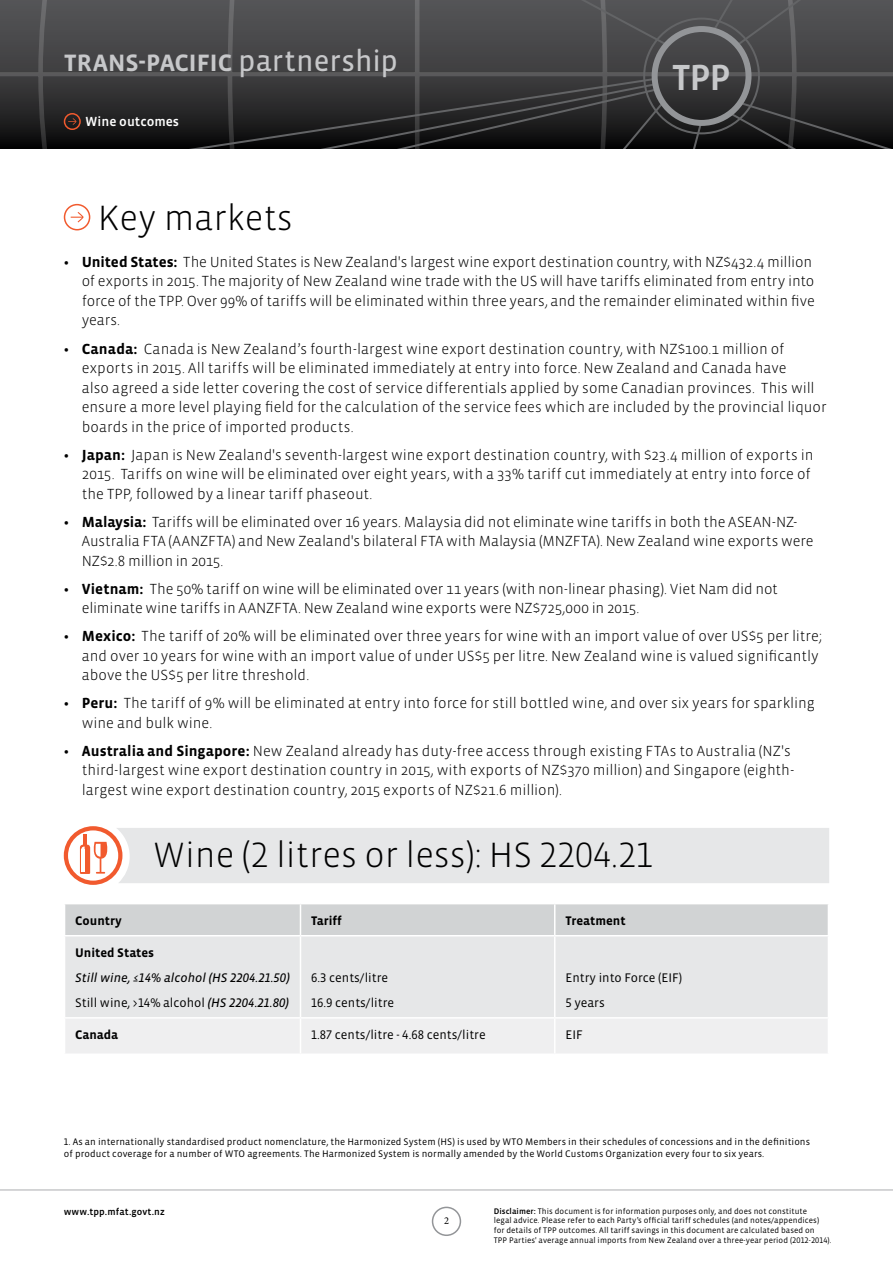
<style>
.page{position:relative;width:893px;height:1263px;background:#fff}
.page>*{position:absolute;margin:0;border:0;box-sizing:border-box;transform-origin:0 0}
.t1{font:500 37.2px "Vista Sans OT";color:#c7c8ca}
.t2{font:300 36px "Vista Sans OT";color:#000}
.t3{font:500 30px "Vista Sans OT";letter-spacing:-.035em;color:#c7c8ca}
.t4{font:300 15px/19.5px "Vista Sans OT";color:#000}
.t5{font:500 13.5px "Vista Sans OT";color:#fff}
.t6{font:12.75px/25px "Vista Sans OT";color:#000}
.t7{font:italic 12.75px/25px "Vista Sans OT";color:#000}
.t8{font:700 12.75px "Vista Sans OT";color:#000}
.t9{font:10.5px "Minion Pro";color:#000}
.t10{font:9.75px/11.7px "Vista Sans OT";letter-spacing:.01em;color:#000}
.t11{font:500 9.75px "Vista Sans OT";letter-spacing:.01em;color:#000}
.t12{font:8.25px/9.8px "Vista Sans OT";letter-spacing:.01em;color:#000}
.s1{font-weight:400}
.s2{font-weight:700}
.s3{font-style:normal}
.s4{font-weight:500}
</style>
<div class="page">
<svg style="left:0;top:0;width:893px;height:149px;background:#474749"></svg>
<svg style="left:712px;top:0;width:99px;height:47px;background:#525255"></svg>
<svg style="left:725px;top:100px;width:168px;height:49px;background:#212122"></svg>
<svg style="left:529px;top:0;width:138px;height:46px;background:#4f5052"></svg>
<div style="left:652px;top:26px;width:99px;height:100px;border:6px solid #939598;border-radius:50%"></div>
<div style="left:432px;top:1206px;width:29px;height:30px;border:2px solid #939598;border-radius:50%"></div>
<hr style="left:0;top:1189px;width:893px;height:2px;background:#c7c8ca">
<svg style="left:34px;top:77px;width:669px;height:72px;background:#282729"></svg>
<div style="left:64px;top:113px;width:17px;height:17px;border:2px solid #f15a2e;border-radius:50%"></div>
<svg style="left:71px;top:212px;width:12px;height:10px"></svg>
<div style="left:64px;top:204px;width:26px;height:26px;border:2px solid #f15a2e;border-radius:50%"></div>
<div style="left:65px;top:904px;width:763px;height:31px;background:#d1d3d4"></div>
<div style="left:65px;top:936px;width:763px;height:81px;background:#e6e7e8"></div>
<div style="left:65px;top:1019px;width:763px;height:34px;background:#efeff0"></div>
<hr style="left:300px;top:904px;width:1px;height:31px;background:#fff">
<hr style="left:554px;top:904px;width:1px;height:31px;background:#fff">
<hr style="left:300px;top:936px;width:1px;height:81px;background:#fff">
<hr style="left:554px;top:936px;width:1px;height:81px;background:#fff">
<hr style="left:300px;top:1018px;width:1px;height:35px;background:#fff">
<hr style="left:554px;top:1018px;width:1px;height:35px;background:#fff">
<svg style="left:64px;top:826px;width:765px;height:59px;background:#e9e6e5"></svg>
<h3 class="t3" style="left:64px;top:46px;width:336px">trans-pacific <span class="s1">partnership</span></h3>
<p class="t5" style="left:85px;top:115px;width:96px">Wine outcomes</p>
<h1 class="t1" style="left:672px;top:58px;width:60px">TPP</h1>
<h2 class="t2" style="left:98px;top:200px;width:197px">Key markets</h2>
<p class="t4" style="left:82px;top:252px;width:734px;text-indent:-18px"><span class="s2">• United States:</span> The United States is New Zealand's largest wine export destination country, with NZ$432.4 million of exports in 2015. The majority of New Zealand wine trade with the US will have tariffs eliminated from entry into force of the TPP. Over 99% of tariffs will be eliminated within three years, and the remainder eliminated within five years.</p>
<p class="t4" style="left:82px;top:339px;width:746px;text-indent:-18px"><span class="s2">• Canada:</span> Canada is New Zealand’s fourth-largest wine export destination country, with NZ$100.1 million of exports in 2015. All tariffs will be eliminated immediately at entry into force. New Zealand and Canada have<br>also agreed a side letter covering the cost of service differentials applied by some Canadian provinces. This will ensure a more level playing field for the calculation of the service fees which are included by the provincial liquor boards in the price of imported products.</p>
<p class="t4" style="left:82px;top:445px;width:733px;text-indent:-18px"><span class="s2">• Japan:</span> Japan is New Zealand's seventh-largest wine export destination country, with $23.4 million of exports in<br>2015. Tariffs on wine will be eliminated over eight years, with a 33% tariff cut immediately at entry into force of the TPP, followed by a linear tariff phaseout.</p>
<p class="t4" style="left:82px;top:512px;width:733px;text-indent:-18px"><span class="s2">• Malaysia:</span> Tariffs will be eliminated over 16 years. Malaysia did not eliminate wine tariffs in both the ASEAN-NZ-<br>Australia FTA (AANZFTA) and New Zealand's bilateral FTA with Malaysia (MNZFTA). New Zealand wine exports were<br>NZ$2.8 million in 2015.</p>
<p class="t4" style="left:82px;top:579px;width:697px;text-indent:-18px"><span class="s2">• Vietnam:</span> The 50% tariff on wine will be eliminated over 11 years (with non-linear phasing). Viet Nam did not eliminate wine tariffs in AANZFTA. New Zealand wine exports were NZ$725,000 in 2015.</p>
<p class="t4" style="left:82px;top:626px;width:742px;text-indent:-18px"><span class="s2">• Mexico:</span> The tariff of 20% will be eliminated over three years for wine with an import value of over US$5 per litre; and over 10 years for wine with an import value of under US$5 per litre. New Zealand wine is valued significantly above the US$5 per litre threshold.</p>
<p class="t4" style="left:82px;top:693px;width:735px;text-indent:-18px"><span class="s2">• Peru:</span> The tariff of 9% will be eliminated at entry into force for still bottled wine, and over six years for sparkling wine and bulk wine.</p>
<p class="t4" style="left:82px;top:741px;width:714px;text-indent:-18px"><span class="s2">• Australia and Singapore:</span> New Zealand already has duty-free access through existing FTAs to Australia (NZ's third-largest wine export destination country in 2015, with exports of NZ$370 million) and Singapore (eighth&shy;largest wine export destination country, 2015 exports of NZ$21.6 million).</p>
<h2 class="t2" style="left:153px;top:836px;width:501px">Wine (2 litres or less): HS 2204.21</h2>
<p class="t8" style="left:75px;top:914px;width:48px">Country</p>
<p class="t8" style="left:311px;top:914px;width:32px">Tariff</p>
<p class="t8" style="left:565px;top:914px;width:62px">Treatment</p>
<p class="t8" style="left:75px;top:946px;width:81px">United States</p>
<p class="t7" style="left:75px;top:966px;width:216px">Still wine, ≤14% alcohol (HS 2204.21.50)<br><span class="s3">Still wine, &gt;14% alcohol</span> (HS 2204.21.80)</p>
<p class="t6" style="left:311px;top:966px;width:85px">6.3 cents/litre<br>16.9 cents/litre</p>
<p class="t6" style="left:565px;top:966px;width:118px">Entry into Force (EIF)<br>5 years</p>
<p class="t8" style="left:75px;top:1028px;width:45px">Canada</p>
<p class="t6" style="left:311px;top:1023px;width:176px">1.87 cents/litre - 4.68 cents/litre</p>
<p class="t6" style="left:565px;top:1023px;width:19px">EIF</p>
<p class="t10" style="left:64px;top:1136px;width:748px">1. As an internationally standardised product nomenclature, the Harmonized System (HS) is used by WTO Members in their schedules of concessions and in the definitions of product coverage for a number of WTO agreements. The Harmonized System is normally amended by the World Customs Organization every four to six years.</p>
<p class="t11" style="left:64px;top:1206px;width:103px">www.tpp.mfat.govt.nz</p>
<p class="t12" style="left:494px;top:1206px;width:339px"><span class="s4">Disclaimer:</span> This document is for information purposes only, and does not constitute<br>legal advice. Please refer to each Party’s official tariff schedules (and notes/appendices) for details of TPP outcomes. All tariff savings in this document are calculated based on<br>TPP Parties' average annual imports from New Zealand over a three-year period (2012-2014).</p>
<p class="t9" style="left:444px;top:1213px;width:6px">2</p>
</div>
